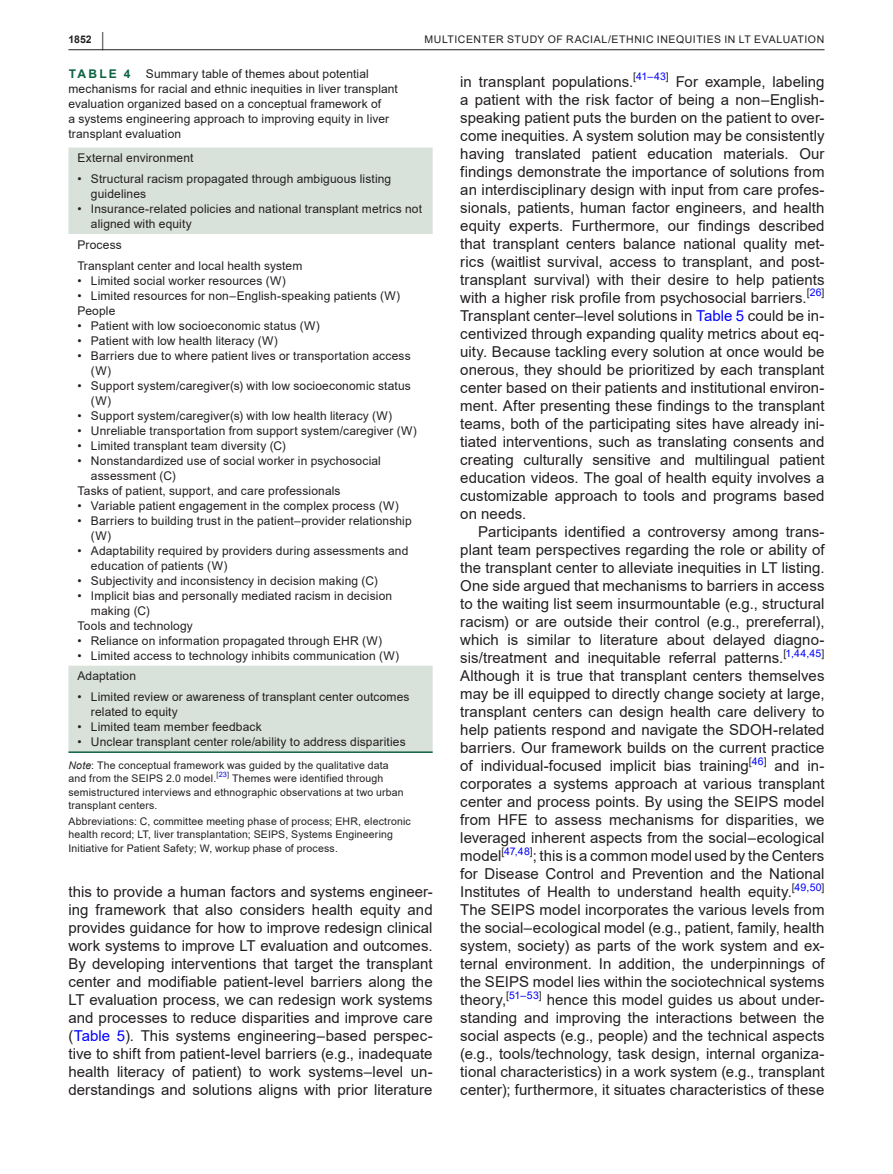
<style>
.page{position:relative;width:893px;height:1174px;background:#fff}
.page>*{position:absolute;margin:0;border:0;box-sizing:border-box;transform-origin:0 0}
.t1{font:15px/18px "Arial";letter-spacing:.005em;color:#231f20;text-align:justify}
.t2{font:12px/15px "Arial";letter-spacing:.01em;color:#231f20}
.t3{font:700 12px "Arial";letter-spacing:.185em;color:#0d6341}
.t4{font:10.5px/13.5px "Arial";letter-spacing:.015em;color:#231f20}
.t5{font:10.5px "Arial";letter-spacing:.055em;color:#231f20}
.t6{font:10.5px "Arial";letter-spacing:.025em;color:#00f}
.t7{font:700 10.5px "Arial";color:#231f20}
.s1{font-size:19.5px}
.s2{font-style:italic}
.s3{color:#00f}
.s4{color:#231f20}
</style>
<div class="page">
<hr style="left:68px;top:49px;width:756px;height:1px;background:#231f20">
<svg style="left:68px;top:147px;width:365px;height:604px"></svg>
<div style="left:68px;top:234px;width:365px;height:21px;background:#fff"></div>
<hr style="left:68px;top:751px;width:365px;height:2px;background:#0d6341">
<p class="t7" style="left:68px;top:32px;width:37px">1852 <span class="s1">|</span></p>
<p class="t5" style="left:424px;top:32px;width:401px">MULTICENTER STUDY OF RACIAL/ETHNIC INEQUITIES IN LT EVALUATION</p>
<p class="t2" style="left:68px;top:66px;width:331px;text-indent:77px">Summary table of themes about potential mechanisms for racial and ethnic inequities in liver transplant evaluation organized based on a conceptual framework of<br>a systems engineering approach to improving equity in liver transplant evaluation</p>
<p class="t2" style="left:77px;top:150px;width:117px">External environment</p>
<p class="t2" style="left:91px;top:171px;width:302px;text-indent:-14px">• Structural racism propagated through ambiguous listing guidelines</p>
<p class="t2" style="left:91px;top:201px;width:333px;text-indent:-14px">• Insurance-related policies and national transplant metrics not aligned with equity</p>
<p class="t2" style="left:77px;top:234px;width:226px;line-height:20.7px">Process<br>Transplant center and local health system</p>
<p class="t2" style="left:77px;top:273px;width:210px">• Limited social worker resources (W)</p>
<p class="t2" style="left:77px;top:288px;width:324px">• Limited resources for non–English-speaking patients (W)<br>People</p>
<p class="t2" style="left:77px;top:318px;width:244px">• Patient with low socioeconomic status (W)</p>
<p class="t2" style="left:77px;top:333px;width:202px">• Patient with low health literacy (W)</p>
<p class="t2" style="left:91px;top:348px;width:321px;text-indent:-14px">• Barriers due to where patient lives or transportation access (W)</p>
<p class="t2" style="left:91px;top:378px;width:321px;text-indent:-14px">• Support system/caregiver(s) with low socioeconomic status (W)</p>
<p class="t2" style="left:77px;top:408px;width:316px">• Support system/caregiver(s) with low health literacy (W)</p>
<p class="t2" style="left:77px;top:423px;width:341px">• Unreliable transportation from support system/caregiver (W)</p>
<p class="t2" style="left:77px;top:438px;width:210px">• Limited transplant team diversity (C)</p>
<p class="t2" style="left:77px;top:453px;width:305px">• Nonstandardized use of social worker in psychosocial</p>
<p class="t2" style="left:91px;top:468px;width:86px">assessment (C)</p>
<p class="t2" style="left:77px;top:483px;width:265px">Tasks of patient, support, and care professionals</p>
<p class="t2" style="left:77px;top:498px;width:323px">• Variable patient engagement in the complex process (W)</p>
<p class="t2" style="left:91px;top:513px;width:322px;text-indent:-14px">• Barriers to building trust in the patient–provider relationship (W)</p>
<p class="t2" style="left:91px;top:543px;width:319px;text-indent:-14px">• Adaptability required by providers during assessments and education of patients (W)</p>
<p class="t2" style="left:77px;top:573px;width:302px">• Subjectivity and inconsistency in decision making (C)</p>
<p class="t2" style="left:77px;top:588px;width:316px">• Implicit bias and personally mediated racism in decision</p>
<p class="t2" style="left:91px;top:603px;width:60px">making (C)</p>
<p class="t2" style="left:77px;top:618px;width:117px">Tools and technology</p>
<p class="t2" style="left:77px;top:633px;width:306px">• Reliance on information propagated through EHR (W)</p>
<p class="t2" style="left:77px;top:645px;width:323px;line-height:20.7px">• Limited access to technology inhibits communication (W)<br>Adaptation</p>
<p class="t2" style="left:91px;top:689px;width:320px;text-indent:-14px">• Limited review or awareness of transplant center outcomes related to equity</p>
<p class="t2" style="left:77px;top:719px;width:186px">• Limited team member feedback</p>
<p class="t2" style="left:77px;top:734px;width:330px">• Unclear transplant center role/ability to address disparities</p>
<p class="t4" style="left:68px;top:758px;width:337px"><span class="s2">Note</span>: The conceptual framework was guided by the qualitative data and from the SEIPS 2.0 model.<sup>[</sup><sup>23</sup><sup>]</sup> Themes were identified through semistructured interviews and ethnographic observations at two urban transplant centers.</p>
<p class="t4" style="left:68px;top:814px;width:344px">Abbreviations: C, committee meeting phase of process; EHR, electronic health record; LT, liver transplantation; SEIPS, Systems Engineering<br>Initiative for Patient Safety; W, workup phase of process.</p>
<p class="t3" style="left:69px;top:65px;width:63px">TABLE 4</p>
<p class="t1" style="left:68px;top:883px;width:366px">this to provide a human factors and systems engineer&shy;ing framework that also considers health equity and provides guidance for how to improve redesign clinical work systems to improve LT evaluation and outcomes.<br>By developing interventions that target the transplant center and modifiable patient-level barriers along the LT evaluation process, we can redesign work systems and processes to reduce disparities and improve care (<span class="s3">Table 5</span>). This systems engineering–based perspec&shy;tive to shift from patient-level barriers (e.g., inadequate health literacy of patient) to work systems–level un&shy;derstandings and solutions aligns with prior literature</p>
<p class="t1" style="left:460px;top:73px;width:175px">in transplant populations.</p>
<p class="t6" style="left:633px;top:69px;width:37px"><span class="s4">[</span>41–43<span class="s4">]</span></p>
<p class="t1" style="left:460px;top:73px;width:366px;text-indent:215px">For example, labeling a patient with the risk factor of being a non–English&shy;speaking patient puts the burden on the patient to over&shy;come inequities. A system solution may be consistently having translated patient education materials. Our findings demonstrate the importance of solutions from an interdisciplinary design with input from care profes&shy;sionals, patients, human factor engineers, and health equity experts. Furthermore, our findings described that transplant centers balance national quality met&shy;rics (waitlist survival, access to transplant, and post&shy;transplant survival) with their desire to help patients with a higher risk profile from psychosocial barriers.</p>
<p class="t4" style="left:807px;top:286px;width:19px">[<span class="s3">26</span>]</p>
<p class="t1" style="left:460px;top:307px;width:366px">Transplant center–level solutions in <span class="s3">Table 5</span> could be in&shy;centivized through expanding quality metrics about eq&shy;uity. Because tackling every solution at once would be onerous, they should be prioritized by each transplant center based on their patients and institutional environ&shy;ment. After presenting these findings to the transplant teams, both of the participating sites have already ini&shy;tiated interventions, such as translating consents and creating culturally sensitive and multilingual patient education videos. The goal of health equity involves a customizable approach to tools and programs based on needs.</p>
<p class="t1" style="left:460px;top:523px;width:366px;text-indent:18px">Participants identified a controversy among trans&shy;plant team perspectives regarding the role or ability of the transplant center to alleviate inequities in LT listing.<br>One side argued that mechanisms to barriers in access to the waiting list seem insurmountable (e.g., structural racism) or are outside their control (e.g., prereferral), which is similar to literature about delayed diagno&shy;sis/treatment and inequitable referral patterns.</p>
<p class="t6" style="left:783px;top:645px;width:43px"><span class="s4">[</span>1,44,45<span class="s4">]</span></p>
<p class="t1" style="left:460px;top:667px;width:366px">Although it is true that transplant centers themselves may be ill equipped to directly change society at large, transplant centers can design health care delivery to help patients respond and navigate the SDOH-related barriers. Our framework builds on the current practice of individual-focused implicit bias training</p>
<p class="t4" style="left:749px;top:754px;width:19px">[<span class="s3">46</span>]</p>
<p class="t1" style="left:460px;top:757px;width:366px;text-indent:314px">and in&shy;corporates a systems approach at various transplant center and process points. By using the SEIPS model from HFE to assess mechanisms for disparities, we leveraged inherent aspects from the social–ecological model</p>
<p class="t6" style="left:501px;top:843px;width:33px"><span class="s4">[</span>47,48<span class="s4">]</span></p>
<p class="t1" style="left:460px;top:847px;width:366px;text-indent:73px">; this is a common model used by the Centers for Disease Control and Prevention and the National Institutes of Health to understand health equity.</p>
<p class="t6" style="left:792px;top:879px;width:34px"><span class="s4">[</span>49,50<span class="s4">]</span></p>
<p class="t1" style="left:460px;top:901px;width:366px">The SEIPS model incorporates the various levels from the social–ecological model (e.g., patient, family, health system, society) as parts of the work system and ex&shy;ternal environment. In addition, the underpinnings of the SEIPS model lies within the sociotechnical systems theory,</p>
<p class="t6" style="left:506px;top:987px;width:37px"><span class="s4">[</span>51–53<span class="s4">]</span></p>
<p class="t1" style="left:460px;top:991px;width:366px;text-indent:86px">hence this model guides us about under&shy;standing and improving the interactions between the social aspects (e.g., people) and the technical aspects (e.g., tools/technology, task design, internal organiza&shy;tional characteristics) in a work system (e.g., transplant center); furthermore, it situates characteristics of these</p>
</div>
